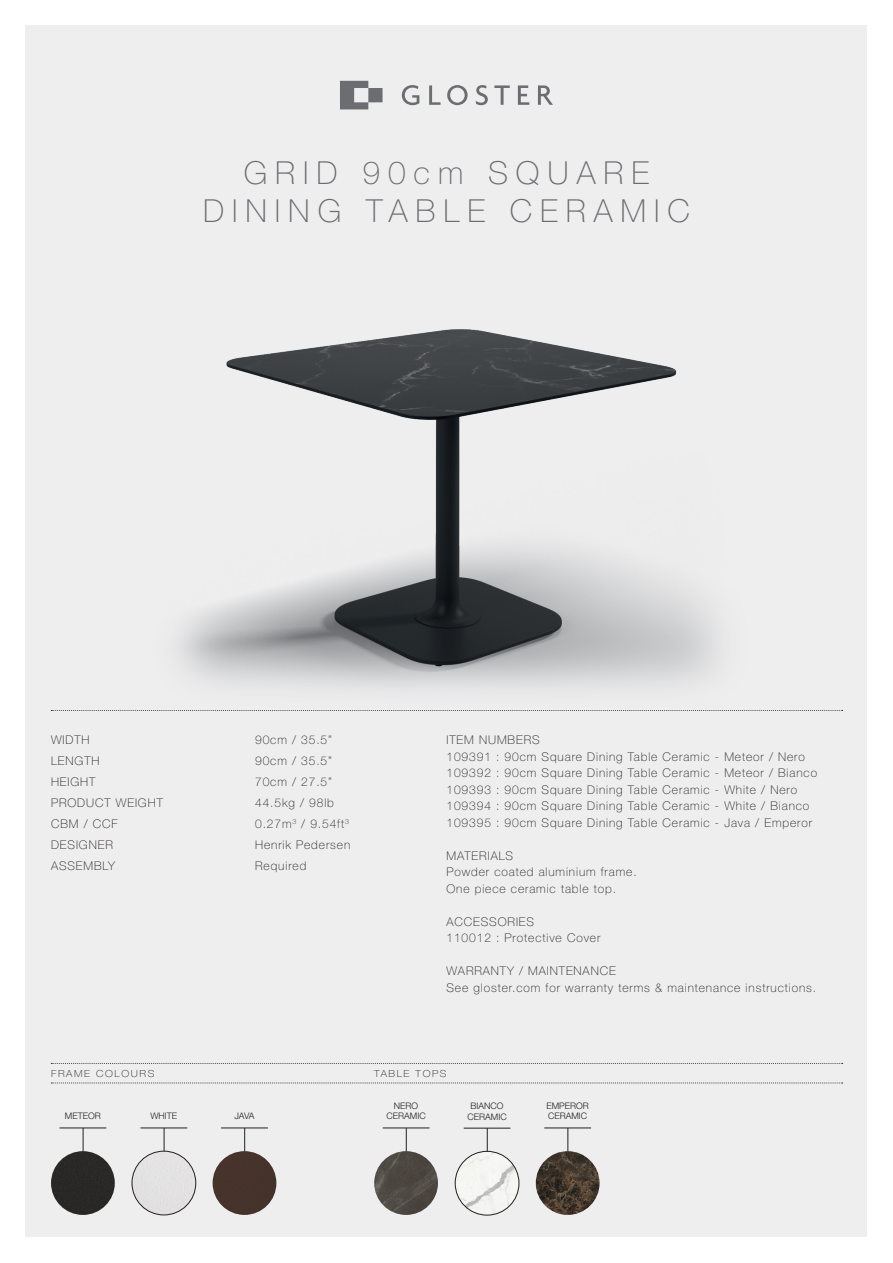
<style>
.page{position:relative;width:893px;height:1263px;background:#fff}
.page>*{position:absolute;margin:0;border:0;box-sizing:border-box;transform-origin:0 0}
.t1{font:100 31.8px "Helvetica Neue LT Pro";letter-spacing:.25em;color:#6c6d70}
.t2{font:100 12px "Helvetica Neue LT Pro";letter-spacing:.075em;color:#231f20}
.t3{font:100 9.75px "Helvetica Neue LT Pro";letter-spacing:.15em;color:#231f20;scale:1.08 1}
.t4{font:300 9px "Helvetica Neue LT Pro";color:#231f20}
</style>
<div class="page">
<div style="left:26px;top:26px;width:841px;height:1211px;background:#eeeeef"></div>
<svg style="left:340px;top:81px;width:213px;height:28px"></svg>
<img style="left:178px;top:329px;width:541px;height:360px">
<svg style="left:51px;top:1083px;width:792px;height:1px"></svg>
<svg style="left:51px;top:1063px;width:792px;height:1px"></svg>
<svg style="left:51px;top:710px;width:792px;height:1px"></svg>
<hr style="left:383px;top:1128px;width:46px;height:1px;background:#231f20">
<svg style="left:406px;top:1128px;width:1px;height:23px"></svg>
<img style="left:374px;top:1151px;width:64px;height:64px;border-radius:32px">
<hr style="left:464px;top:1128px;width:46px;height:1px;background:#231f20">
<svg style="left:487px;top:1128px;width:1px;height:23px"></svg>
<img style="left:455px;top:1151px;width:64px;height:64px;border-radius:32px">
<div style="left:455px;top:1151px;width:64px;height:64px;border:1px solid #231f20;border-radius:50%"></div>
<hr style="left:544px;top:1128px;width:47px;height:1px;background:#231f20">
<svg style="left:568px;top:1128px;width:1px;height:23px"></svg>
<img style="left:536px;top:1151px;width:64px;height:64px;border-radius:32px">
<hr style="left:60px;top:1128px;width:46px;height:1px;background:#231f20">
<svg style="left:83px;top:1128px;width:1px;height:23px"></svg>
<div style="left:51px;top:1151px;width:64px;height:64px;background:#292827;border-radius:32px"></div>
<hr style="left:141px;top:1128px;width:46px;height:1px;background:#231f20">
<svg style="left:164px;top:1128px;width:1px;height:23px"></svg>
<div style="left:132px;top:1151px;width:64px;height:64px;background:#e3e2e2;border-radius:32px"></div>
<div style="left:132px;top:1151px;width:64px;height:64px;border:1px solid #231f20;border-radius:50%"></div>
<hr style="left:221px;top:1128px;width:47px;height:1px;background:#231f20">
<svg style="left:244px;top:1128px;width:1px;height:23px"></svg>
<div style="left:213px;top:1151px;width:63px;height:64px;background:#46332a;border-radius:32px"></div>
<p class="t1" style="left:244px;top:154px;width:407px">GRID 90cm SQUARE</p>
<p class="t1" style="left:203px;top:192px;width:488px">DINING TABLE CERAMIC</p>
<p class="t2" style="left:51px;top:733px;width:40px">WIDTH</p>
<p class="t2" style="left:51px;top:754px;width:50px">LENGTH</p>
<p class="t2" style="left:51px;top:775px;width:46px">HEIGHT</p>
<p class="t2" style="left:51px;top:796px;width:113px">PRODUCT WEIGHT</p>
<p class="t2" style="left:51px;top:817px;width:68px">CBM / CCF</p>
<p class="t2" style="left:51px;top:838px;width:63px">DESIGNER</p>
<p class="t2" style="left:51px;top:859px;width:66px">ASSEMBLY</p>
<p class="t2" style="left:255px;top:733px;width:78px">90cm / 35.5”</p>
<p class="t2" style="left:255px;top:754px;width:78px">90cm / 35.5”</p>
<p class="t2" style="left:255px;top:775px;width:78px">70cm / 27.5”</p>
<p class="t2" style="left:255px;top:796px;width:80px">44.5kg / 98lb</p>
<p class="t2" style="left:255px;top:817px;width:95px">0.27m<sup>3</sup> / 9.54ft<sup>3</sup></p>
<p class="t2" style="left:255px;top:838px;width:97px">Henrik Pedersen</p>
<p class="t2" style="left:255px;top:859px;width:53px">Required</p>
<p class="t2" style="left:446px;top:733px;width:95px">ITEM NUMBERS</p>
<p class="t2" style="left:446px;top:749px;width:360px">109391 : 90cm Square Dining Table Ceramic - Meteor / Nero</p>
<p class="t2" style="left:446px;top:766px;width:372px">109392 : 90cm Square Dining Table Ceramic - Meteor / Bianco</p>
<p class="t2" style="left:446px;top:782px;width:352px">109393 : 90cm Square Dining Table Ceramic - White / Nero</p>
<p class="t2" style="left:446px;top:799px;width:364px">109394 : 90cm Square Dining Table Ceramic - White / Bianco</p>
<p class="t2" style="left:446px;top:815px;width:367px">109395 : 90cm Square Dining Table Ceramic - Java / Emperor</p>
<p class="t2" style="left:446px;top:848px;width:68px">MATERIALS</p>
<p class="t2" style="left:446px;top:865px;width:192px">Powder coated aluminium frame.</p>
<p class="t2" style="left:446px;top:881px;width:171px">One piece ceramic table top.</p>
<p class="t2" style="left:446px;top:914px;width:89px">ACCESSORIES</p>
<p class="t2" style="left:446px;top:931px;width:155px">110012 : Protective Cover</p>
<p class="t2" style="left:446px;top:964px;width:171px">WARRANTY / MAINTENANCE</p>
<p class="t2" style="left:446px;top:980px;width:371px">See gloster.com for warranty terms &amp; maintenance instructions.</p>
<p class="t3" style="left:51px;top:1067px;width:97px">FRAME COLOURS</p>
<p class="t4" style="left:65px;top:1111px;width:37px">METEOR</p>
<p class="t4" style="left:150px;top:1111px;width:28px">WHITE</p>
<p class="t4" style="left:234px;top:1111px;width:22px">JAVA</p>
<p class="t3" style="left:374px;top:1067px;width:68px">TABLE TOPS</p>
<p class="t4" style="left:394px;top:1100px;width:26px">NERO</p>
<p class="t4" style="left:386px;top:1111px;width:41px">CERAMIC</p>
<p class="t4" style="left:471px;top:1100px;width:35px">BIANCO</p>
<p class="t4" style="left:467px;top:1111px;width:41px">CERAMIC</p>
<p class="t4" style="left:546px;top:1100px;width:44px">EMPEROR</p>
<p class="t4" style="left:548px;top:1111px;width:41px">CERAMIC</p>
</div>
